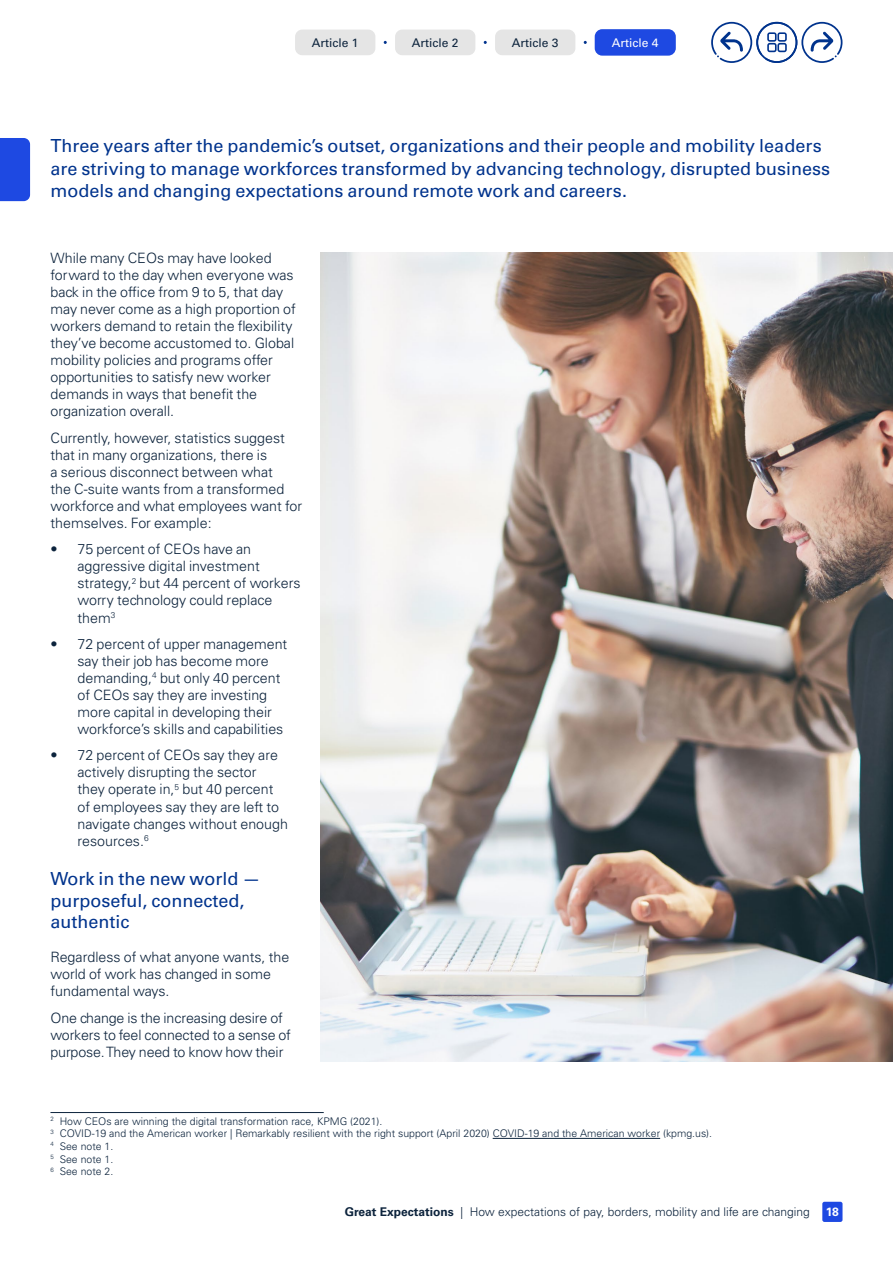
<style>
.page{position:relative;width:893px;height:1263px;background:#fff}
.page>*{position:absolute;margin:0;border:0;box-sizing:border-box;transform-origin:0 0}
.t1{font:18px/22.5px "Univers LT Std";color:#00338d}
.t2{font:300 14.25px/17.1px "Univers LT Std";color:#0c233c}
.t3{font:300 12px "Univers LT Std";color:#0c233c}
.t4{font:12px "Univers LT Std";color:#0c233c}
.t5{font:12px "Univers LT Std";color:#fff}
.t6{font:700 12px "Univers LT Std";color:#fff}
.t7{font:300 10.5px/12.6px "Univers LT Std";color:#0c233c}
.s1{font-weight:700}
</style>
<div class="page">
<hr style="left:50px;top:1112px;width:274px;height:1px;background:#0c233c">
<hr style="left:493px;top:1138px;width:167px;height:1px;background:#0c233c">
<div style="left:0;top:138px;width:30px;height:63px;background:#1e49e2"></div>
<div style="left:822px;top:1202px;width:20px;height:20px;background:#1e49e2;border-radius:2px"></div>
<div style="left:296px;top:30px;width:79px;height:24px;background:#e5e5e5;border-radius:6px"></div>
<div style="left:295px;top:30px;width:80px;height:25px;border:2px solid #e5e5e5;border-radius:6px"></div>
<div style="left:396px;top:30px;width:79px;height:24px;background:#e5e5e5;border-radius:6px"></div>
<div style="left:395px;top:30px;width:80px;height:25px;border:2px solid #e5e5e5;border-radius:6px"></div>
<div style="left:496px;top:30px;width:79px;height:24px;background:#e5e5e5;border-radius:6px"></div>
<div style="left:495px;top:30px;width:80px;height:25px;border:2px solid #e5e5e5;border-radius:6px"></div>
<svg style="left:711px;top:22px;width:131px;height:41px"></svg>
<div style="left:596px;top:30px;width:79px;height:24px;background:#1e49e2;border-radius:6px"></div>
<div style="left:595px;top:29px;width:81px;height:27px;border:2px solid #1e49e2;border-radius:6px"></div>
<img style="left:320px;top:252px;width:573px;height:809px">
<p class="t4" style="left:312px;top:35px;width:48px">Article 1</p>
<p class="t4" style="left:412px;top:35px;width:48px">Article 2</p>
<p class="t4" style="left:512px;top:35px;width:48px">Article 3</p>
<p class="t5" style="left:612px;top:35px;width:48px">Article 4</p>
<p class="t1" style="left:50px;top:135px;width:781px">Three years after the pandemic’s outset, organizations and their people and mobility leaders are striving to manage workforces transformed by advancing technology, disrupted business models and changing expectations around remote work and careers.</p>
<p class="t2" style="left:50px;top:249px;width:247px">While many CEOs may have looked forward to the day when everyone was back in the office from 9 to 5, that day may never come as a high proportion of workers demand to retain the flexibility they’ve become accustomed to. Global mobility policies and programs offer opportunities to satisfy new worker demands in ways that benefit the organization overall.</p>
<p class="t2" style="left:50px;top:429px;width:253px">Currently, however, statistics suggest that in many organizations, there is<br>a serious disconnect between what<br>the C-suite wants from a transformed workforce and what employees want for themselves. For example:</p>
<p class="t2" style="left:77px;top:541px;width:225px;text-indent:-27px">• 75 percent of CEOs have an aggressive digital investment strategy,<sup>2</sup> but 44 percent of workers worry technology could replace them<sup>3</sup></p>
<p class="t2" style="left:77px;top:635px;width:211px;text-indent:-27px">• 72 percent of upper management say their job has become more demanding,<sup>4</sup> but only 40 percent of CEOs say they are investing more capital in developing their workforce’s skills and capabilities</p>
<p class="t2" style="left:77px;top:747px;width:212px;text-indent:-27px">• 72 percent of CEOs say they are actively disrupting the sector<br>they operate in,<sup>5</sup> but 40 percent of employees say they are left to navigate changes without enough resources.<sup>6</sup></p>
<p class="t1" style="left:50px;top:868px;width:211px;line-height:21.6px">Work in the new world — purposeful, connected, authentic</p>
<p class="t2" style="left:50px;top:949px;width:240px">Regardless of what anyone wants, the world of work has changed in some fundamental ways.</p>
<p class="t2" style="left:50px;top:1009px;width:242px">One change is the increasing desire of workers to feel connected to a sense of purpose. They need to know how their</p>
<p class="t7" style="left:50px;top:1115px;width:663px"><sup>2</sup> How CEOs are winning the digital transformation race, KPMG (2021).<br><sup>3</sup> COVID-19 and the American worker | Remarkably resilient with the right support (April 2020) COVID-19 and the American worker (kpmg.us).<br><sup>4</sup> See note 1.<br><sup>5</sup> See note 1.<br><sup>6</sup> See note 2.</p>
<p class="t3" style="left:345px;top:1205px;width:466px"><span class="s1">Great Expectations</span> | How expectations of pay, borders, mobility and life are changing</p>
<p class="t6" style="left:826px;top:1205px;width:15px">18</p>
</div>
